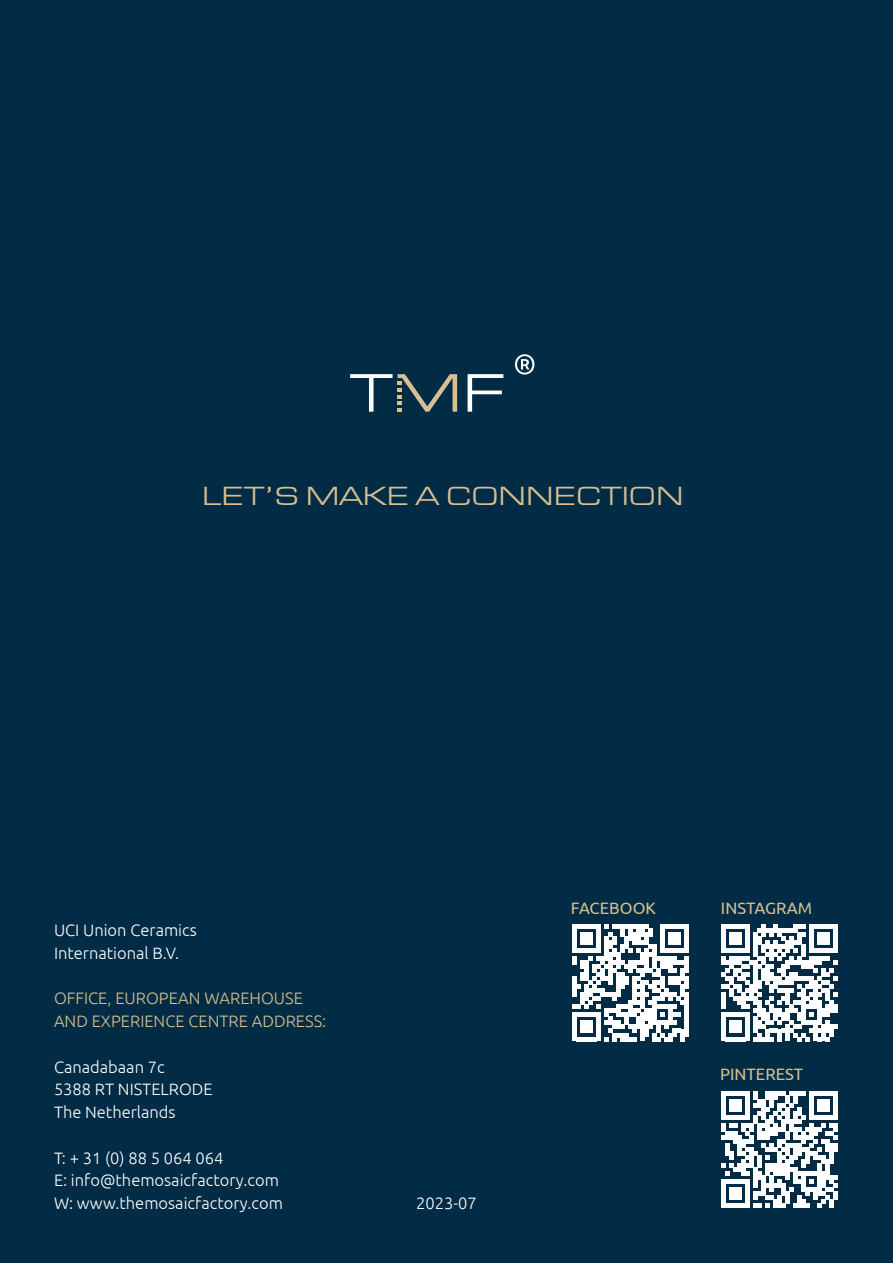
<style>
.page{position:relative;width:893px;height:1263px;background:#022c45}
.page>*{position:absolute;margin:0;border:0;box-sizing:border-box;transform-origin:0 0}
.t1{font:27.15px "Eurostile Extended";color:#d6bf90}
.t2{font:300 16.65px/22.6px "Ubuntu";color:#d7c091}
.t3{font:300 16.5px/22.6px "Ubuntu";color:#fff}
.t4{font:16.5px "Ubuntu";color:#d7c091}
</style>
<div class="page">
<svg style="left:350px;top:374px;width:107px;height:38px"></svg>
<svg style="left:468px;top:374px;width:35px;height:38px"></svg>
<svg style="left:515px;top:354px;width:19px;height:21px"></svg>
<svg style="left:572px;top:924px;width:117px;height:117px"></svg>
<hr style="left:685px;top:940px;width:4px;height:12px;background:#fff">
<hr style="left:685px;top:956px;width:4px;height:17px;background:#fff">
<hr style="left:685px;top:977px;width:4px;height:12px;background:#fff">
<hr style="left:685px;top:993px;width:4px;height:44px;background:#fff">
<svg style="left:721px;top:924px;width:117px;height:117px"></svg>
<svg style="left:721px;top:1091px;width:117px;height:117px"></svg>
<h1 class="t1" style="left:202px;top:481px;width:483px">LET’S MAKE A CONNECTION</h1>
<p class="t3" style="left:54px;top:919px;width:144px">UCI Union Ceramics<br>International B.V.</p>
<p class="t2" style="left:54px;top:987px;width:274px">OFFICE, EUROPEAN WAREHOUSE<br>AND EXPERIENCE CENTRE ADDRESS:</p>
<p class="t3" style="left:54px;top:1055px;width:160px">Canadabaan 7c<br>5388 RT NISTELRODE<br>The Netherlands</p>
<p class="t3" style="left:54px;top:1146px;width:230px">T: + 31 (0) 88 5 064 064<br>E: info@themosaicfactory.com<br>W: www.themosaicfactory.com</p>
<p class="t3" style="left:416px;top:1191px;width:62px">2023-07</p>
<p class="t4" style="left:571px;top:898px;width:87px">FACEBOOK</p>
<p class="t4" style="left:721px;top:898px;width:93px">INSTAGRAM</p>
<p class="t4" style="left:720px;top:1064px;width:85px">PINTEREST</p>
</div>
